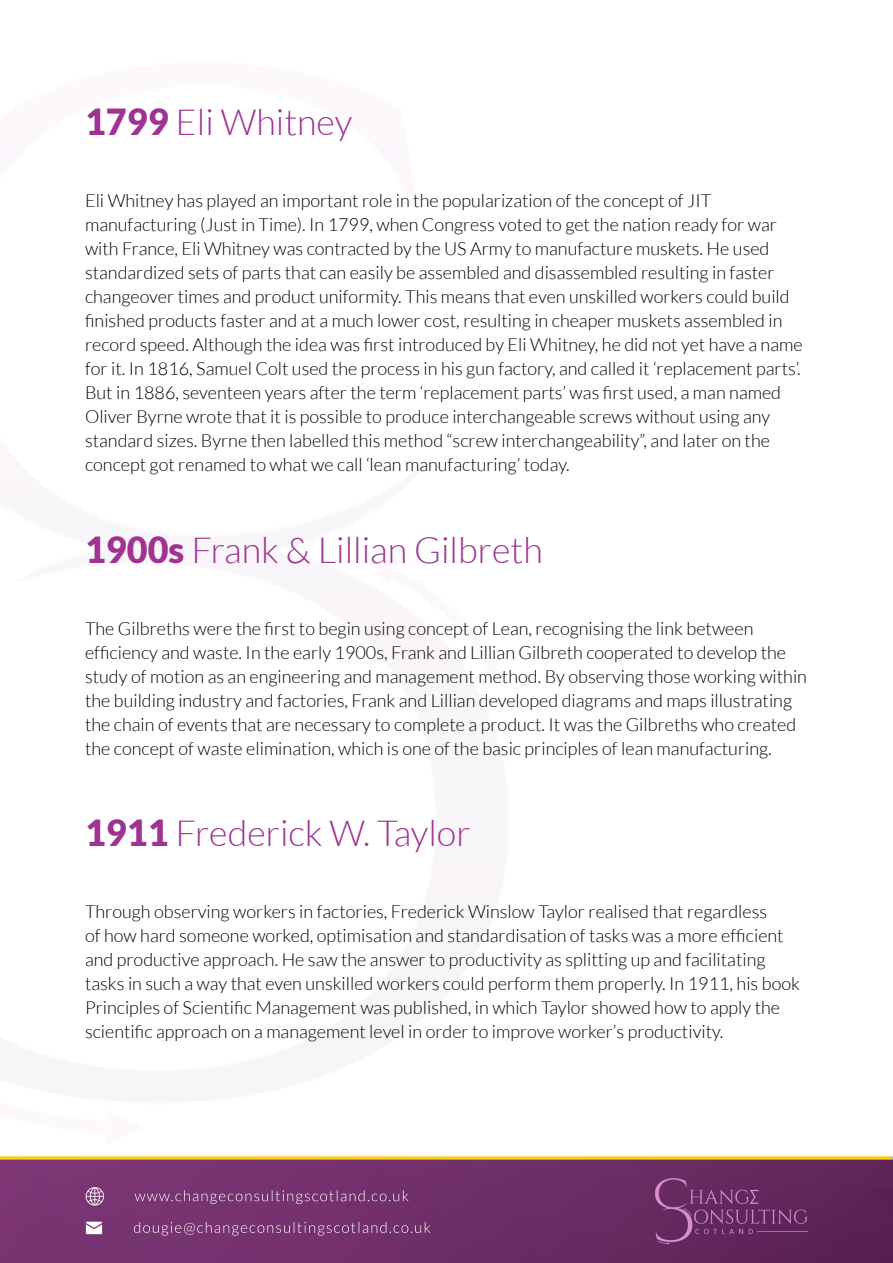
<style>
.page{position:relative;width:893px;height:1263px;background:#fff}
.page>*{position:absolute;margin:0;border:0;box-sizing:border-box;transform-origin:0 0}
.t1{font:300 36px "Lato";color:#9f3293}
.t2{font:300 18px/24px "Lato";color:#000}
.t3{font:300 18px/24px "Lato";color:#000101}
.s1{font-weight:900}
</style>
<div class="page">
<img style="left:0;top:1160px;width:893px;height:103px">
<h1 class="t1" style="left:85px;top:103px;width:269px"><span class="s1">1799</span> Eli Whitney</h1>
<p class="t3" style="left:85px;top:189px;width:719px">Eli Whitney has played an important role in the popularization of the concept of JIT manufacturing (Just in Time). In 1799, when Congress voted to get the nation ready for war with France, Eli Whitney was contracted by the US Army to manufacture muskets. He used standardized sets of parts that can easily be assembled and disassembled resulting in faster changeover times and product uniformity. This means that even unskilled workers could build finished products faster and at a much lower cost, resulting in cheaper muskets assembled in record speed. Although the idea was first introduced by Eli Whitney, he did not yet have a name for it. In 1816, Samuel Colt used the process in his gun factory, and called it ‘replacement parts’.<br>But in 1886, seventeen years after the term ‘replacement parts’ was first used, a man named Oliver Byrne wrote that it is possible to produce interchangeable screws without using any standard sizes. Byrne then labelled this method “screw interchangeability”, and later on the concept got renamed to what we call ‘lean manufacturing’ today.</p>
<h1 class="t1" style="left:85px;top:530px;width:459px"><span class="s1">1900s</span> Frank &amp; Lillian Gilbreth</h1>
<p class="t2" style="left:85px;top:616px;width:723px">The Gilbreths were the first to begin using concept of Lean, recognising the link between efficiency and waste. In the early 1900s, Frank and Lillian Gilbreth cooperated to develop the study of motion as an engineering and management method. By observing those working within the building industry and factories, Frank and Lillian developed diagrams and maps illustrating the chain of events that are necessary to complete a product. It was the Gilbreths who created the concept of waste elimination, which is one of the basic principles of lean manufacturing.</p>
<h1 class="t1" style="left:85px;top:813px;width:387px"><span class="s1">1911</span> Frederick W. Taylor</h1>
<p class="t2" style="left:85px;top:899px;width:716px">Through observing workers in factories, Frederick Winslow Taylor realised that regardless<br>of how hard someone worked, optimisation and standardisation of tasks was a more efficient and productive approach. He saw the answer to productivity as splitting up and facilitating tasks in such a way that even unskilled workers could perform them properly. In 1911, his book Principles of Scientific Management was published, in which Taylor showed how to apply the scientific approach on a management level in order to improve worker’s productivity.</p>
</div>
